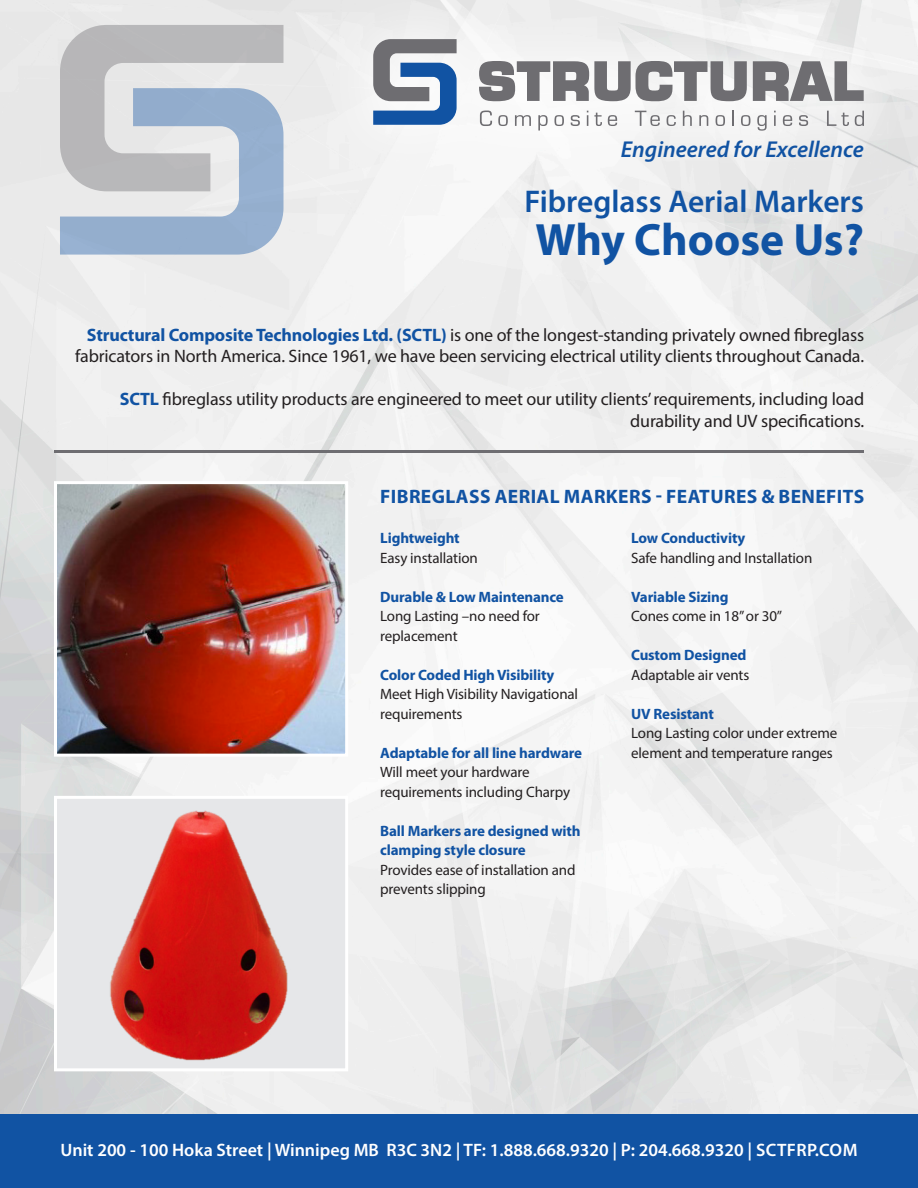
<style>
.page{position:relative;width:918px;height:1188px;background:#fff}
.page>*{position:absolute;margin:0;border:0;box-sizing:border-box;transform-origin:0 0}
.t1{font:700 45.45px "Myriad Pro";color:#1153a3}
.t2{font:600 31.5px "Myriad Pro";color:#1153a3}
.t3{font:italic 600 23.1px "Myriad Pro";color:#1153a3}
.t4{font:700 19.5px "Myriad Pro";letter-spacing:.02em;color:#1153a3}
.t5{font:18px/21.6px "Myriad Pro";letter-spacing:-.01em;color:#231f20;text-align:right}
.t6{font:600 18px "Myriad Pro";color:#fff}
.t7{font:15px/19.5px "Myriad Pro";letter-spacing:-.01em;color:#231f20}
.t8{font:700 15px/19.5px "Myriad Pro";letter-spacing:-.01em;color:#1153a3}
.s1{font-weight:700;color:#1153a3}
</style>
<div class="page">
<img style="left:0;top:0;width:918px;height:1115px">
<div style="left:0;top:1115px;width:918px;height:73px;background:#1153a3"></div>
<div style="left:323px;top:0;width:591px;height:179px;background:#fff;opacity:.75"></div>
<svg style="left:479px;top:61px;width:268px;height:40px"></svg>
<svg style="left:753px;top:61px;width:111px;height:40px"></svg>
<svg style="left:480px;top:111px;width:12px;height:15px"></svg>
<svg style="left:498px;top:115px;width:10px;height:11px"></svg>
<svg style="left:515px;top:115px;width:16px;height:11px"></svg>
<svg style="left:538px;top:115px;width:10px;height:16px"></svg>
<svg style="left:554px;top:115px;width:10px;height:11px"></svg>
<svg style="left:571px;top:115px;width:9px;height:11px"></svg>
<svg style="left:587px;top:111px;width:1px;height:15px"></svg>
<svg style="left:594px;top:113px;width:8px;height:13px"></svg>
<svg style="left:608px;top:115px;width:9px;height:11px"></svg>
<svg style="left:635px;top:111px;width:25px;height:15px"></svg>
<svg style="left:667px;top:115px;width:9px;height:11px"></svg>
<svg style="left:683px;top:111px;width:9px;height:15px"></svg>
<svg style="left:699px;top:115px;width:9px;height:11px"></svg>
<svg style="left:716px;top:115px;width:9px;height:11px"></svg>
<svg style="left:732px;top:111px;width:2px;height:15px"></svg>
<svg style="left:741px;top:115px;width:9px;height:11px"></svg>
<svg style="left:757px;top:115px;width:10px;height:16px"></svg>
<svg style="left:774px;top:111px;width:2px;height:15px"></svg>
<svg style="left:783px;top:115px;width:9px;height:11px"></svg>
<svg style="left:799px;top:115px;width:9px;height:11px"></svg>
<svg style="left:827px;top:111px;width:22px;height:15px"></svg>
<svg style="left:855px;top:111px;width:9px;height:15px"></svg>
<svg style="left:373px;top:39px;width:84px;height:86px"></svg>
<svg style="left:60px;top:25px;width:224px;height:230px;background:#bbc4cf"></svg>
<hr style="left:54px;top:450px;width:810px;height:3px;background:#6e6d71">
<div style="left:56px;top:797px;width:291px;height:273px;background:#e6e7e9"></div>
<img style="left:110px;top:810px;width:178px;height:251px">
<div style="left:54px;top:796px;width:294px;height:275px;border:3px solid #fff"></div>
<img style="left:58px;top:485px;width:286px;height:268px">
<div style="left:54px;top:481px;width:294px;height:276px;border:3px solid #fff"></div>
<p class="t3" style="left:621px;top:135px;width:245px">Engineered for Excellence</p>
<p class="t2" style="left:524px;top:181px;width:341px">Fibreglass Aerial Markers</p>
<p class="t1" style="left:535px;top:210px;width:330px">Why Choose Us?</p>
<p class="t5" style="left:75px;top:324px;width:791px"><span class="s1">Structural Composite Technologies Ltd. (SCTL)</span> is one of the longest-standing privately owned fibreglass fabricators in North America. Since 1961, we have been servicing electrical utility clients throughout Canada.</p>
<p class="t5" style="left:120px;top:388px;width:746px"><span class="s1">SCTL</span> fibreglass utility products are engineered to meet our utility clients’ requirements, including load durability and UV specifications.</p>
<p class="t4" style="left:380px;top:484px;width:485px">FIBREGLASS AERIAL MARKERS - FEATURES &amp; BENEFITS</p>
<p class="t8" style="left:380px;top:528px;width:81px">Lightweight</p>
<p class="t7" style="left:380px;top:548px;width:99px">Easy installation</p>
<p class="t8" style="left:380px;top:587px;width:185px">Durable &amp; Low Maintenance</p>
<p class="t7" style="left:380px;top:606px;width:161px">Long Lasting –no need for replacement</p>
<p class="t8" style="left:380px;top:665px;width:176px">Color Coded High Visibility</p>
<p class="t7" style="left:380px;top:684px;width:199px">Meet High Visibility Navigational requirements</p>
<p class="t8" style="left:380px;top:743px;width:203px">Adaptable for all line hardware</p>
<p class="t7" style="left:380px;top:762px;width:191px">Will meet your hardware requirements including Charpy</p>
<p class="t8" style="left:380px;top:821px;width:202px">Ball Markers are designed with clamping style closure</p>
<p class="t7" style="left:380px;top:860px;width:197px">Provides ease of installation and prevents slipping</p>
<p class="t8" style="left:631px;top:528px;width:116px">Low Conductivity</p>
<p class="t7" style="left:631px;top:548px;width:183px">Safe handling and Installation</p>
<p class="t8" style="left:631px;top:587px;width:99px">Variable Sizing</p>
<p class="t7" style="left:631px;top:606px;width:152px">Cones come in 18” or 30”</p>
<p class="t8" style="left:631px;top:645px;width:117px">Custom Designed</p>
<p class="t7" style="left:631px;top:665px;width:120px">Adaptable air vents</p>
<p class="t8" style="left:631px;top:704px;width:84px">UV Resistant</p>
<p class="t7" style="left:631px;top:723px;width:208px">Long Lasting color under extreme element and temperature ranges</p>
<p class="t6" style="left:60px;top:1139px;width:799px">Unit 200 - 100 Hoka Street | Winnipeg MB R3C 3N2 | TF: 1.888.668.9320 | P: 204.668.9320 | SCTFRP.COM</p>
</div>
